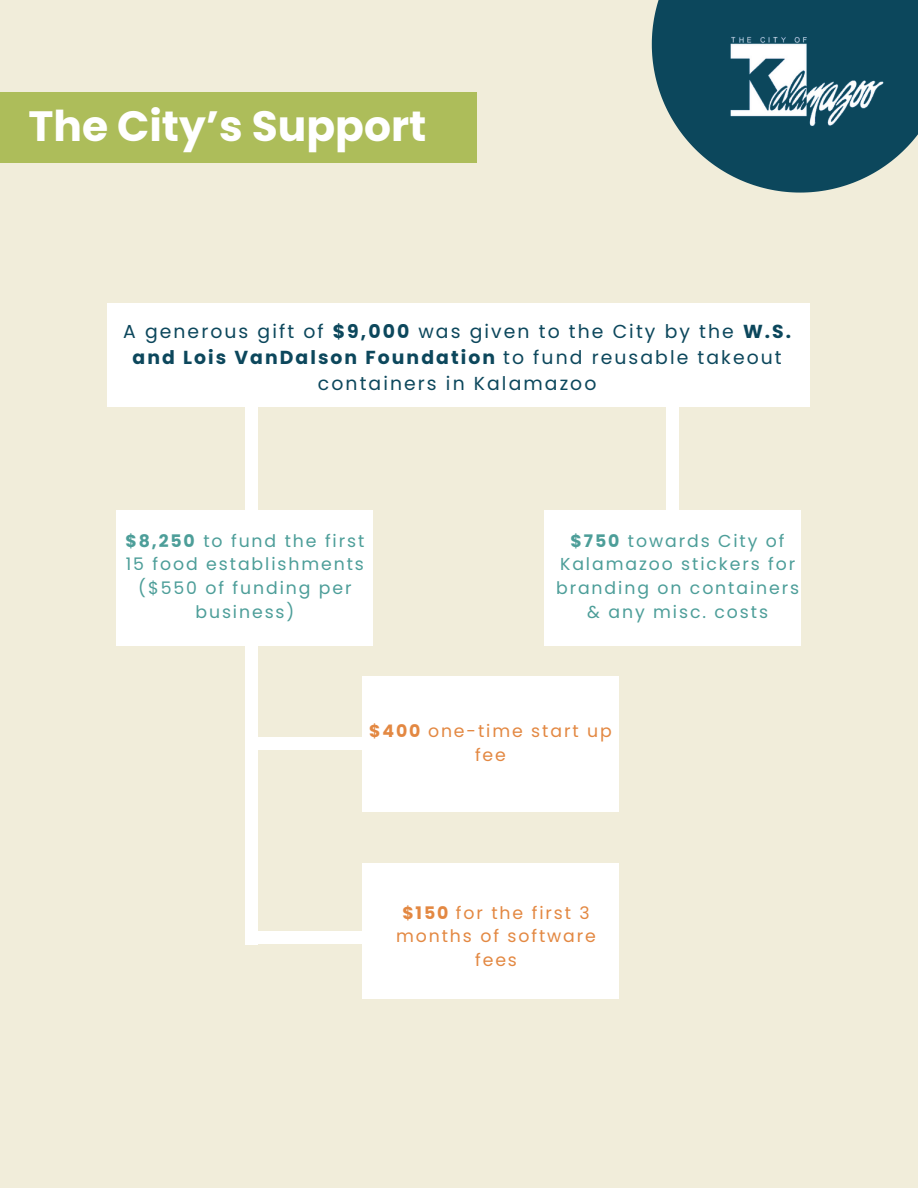
<style>
.page{position:relative;width:918px;height:1188px;background:#f1edda}
.page>*{position:absolute;margin:0;border:0;box-sizing:border-box;transform-origin:0 0}
.t1{font:700 42.45px "Poppins";color:#fff}
.t2{font:18.75px/25.8px "Poppins";letter-spacing:.11em;color:#0c475c;text-align:center}
.t3{font:17.25px/23.7px "Poppins";letter-spacing:.11em;color:#4d9e99;text-align:center}
.t4{font:17.25px/23.7px "Poppins";letter-spacing:.11em;color:#e38842;text-align:center}
.s1{font-weight:700}
</style>
<div class="page">
<div style="left:0;top:92px;width:476px;height:71px;background:#adbd5a"></div>
<div style="left:108px;top:303px;width:702px;height:104px;background:#fff"></div>
<div style="left:245px;top:407px;width:13px;height:104px;background:#fff"></div>
<div style="left:666px;top:407px;width:13px;height:104px;background:#fff"></div>
<div style="left:544px;top:511px;width:256px;height:135px;background:#fff"></div>
<div style="left:117px;top:511px;width:256px;height:135px;background:#fff"></div>
<div style="left:245px;top:646px;width:13px;height:104px;background:#fff"></div>
<div style="left:258px;top:737px;width:104px;height:13px;background:#fff"></div>
<div style="left:245px;top:750px;width:13px;height:104px;background:#fff"></div>
<div style="left:362px;top:676px;width:257px;height:136px;background:#fff"></div>
<div style="left:245px;top:841px;width:13px;height:104px;background:#fff"></div>
<div style="left:258px;top:931px;width:104px;height:13px;background:#fff"></div>
<div style="left:362px;top:863px;width:257px;height:136px;background:#fff"></div>
<svg style="left:652px;top:0;width:266px;height:193px;fill:#0c475c"></svg>
<img style="left:711px;top:27px;width:179px;height:100px">
<h1 class="t1" style="left:28px;top:96px;width:399px">The City’s Support</h1>
<p class="t2" style="left:123px;top:319px;width:670px">A generous gift of <span class="s1">$9,000</span> was given to the City by the <span class="s1">W.S. and Lois VanDalson Foundation</span> to fund reusable takeout containers in Kalamazoo</p>
<p class="t3" style="left:125px;top:529px;width:240px"><span class="s1">$8,250</span> to fund the first<br>15 food establishments ($550 of funding per business)</p>
<p class="t3" style="left:556px;top:529px;width:245px"><span class="s1">$750</span> towards City of<br>Kalamazoo stickers for branding on containers &amp; any misc. costs</p>
<p class="t4" style="left:369px;top:719px;width:244px"><span class="s1">$400</span> one-time start up fee</p>
<p class="t4" style="left:396px;top:901px;width:201px"><span class="s1">$150</span> for the first 3 months of software fees</p>
</div>
